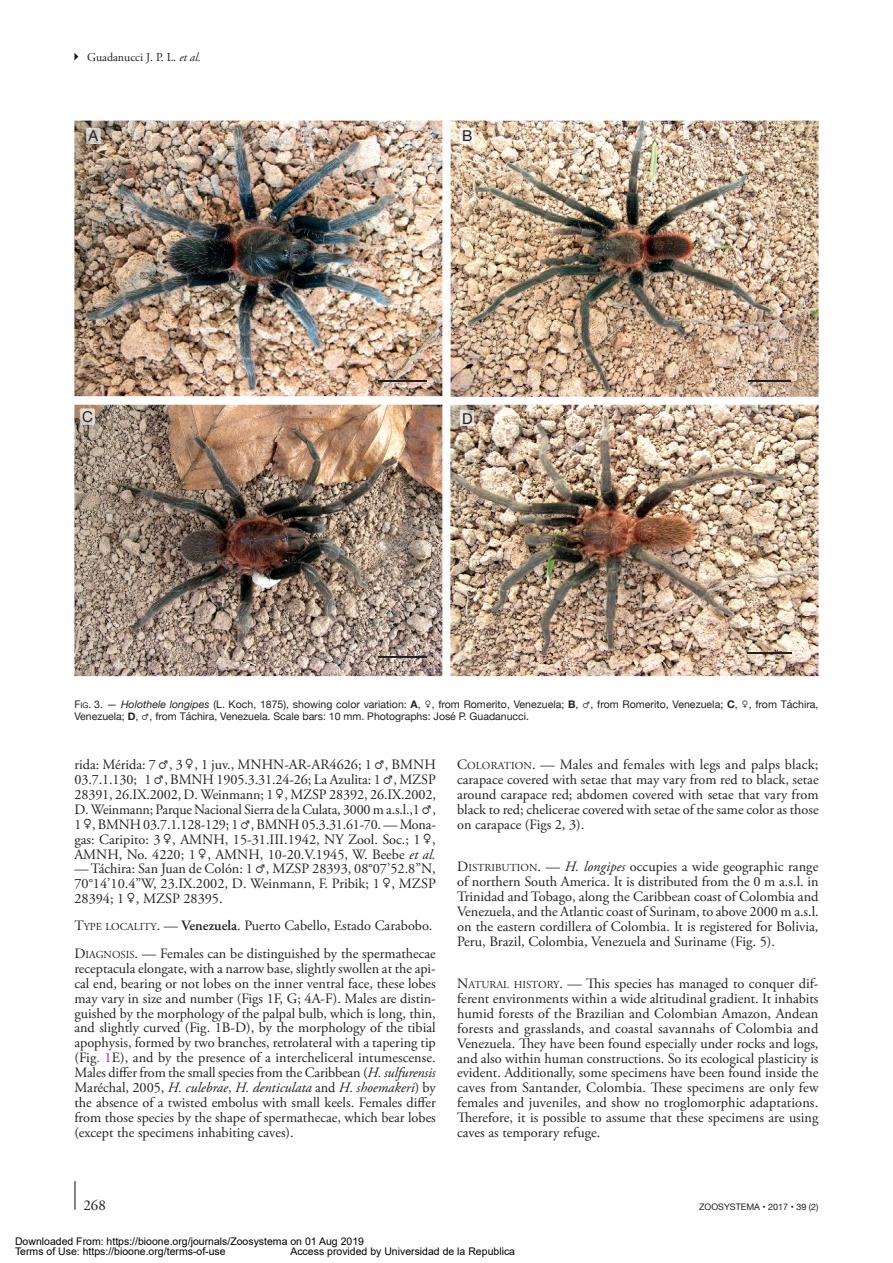
<style>
.page{position:relative;width:893px;height:1263px;background:#fff}
.page>*{position:absolute;margin:0;border:0;box-sizing:border-box;transform-origin:0 0}
.t1{font:15px "Helvetica Neue";color:#231f20}
.t2{font:15px "Adobe Garamond Pro";color:#231f20}
.t3{font:14.25px/14.9px "Adobe Garamond Pro";color:#231f20;text-align:justify}
.t4{font:12px "Adobe Garamond Pro";color:#231f20}
.t5{font:10.65px "Adobe Garamond";color:#231f20}
.t6{font:10.5px/12.8px "Helvetica Neue";letter-spacing:.005em;color:#231f20}
.t7{font:10.5px/10.5px "Arial";color:#000}
.t8{font:9px "Helvetica Neue";color:#231f20}
.s1{font-style:italic}
.s2{font-style:inherit}
.s3{font-size:7.8px}
.s4{font-weight:700}
.s5{font-size:14.25px}
.s6{font-family:"Adobe Garamond";font-size:10.65px}
.s7{font-weight:600}
.s8{color:#ed028c}
</style>
<div class="page">
<hr style="left:74px;top:1181px;width:2px;height:29px;background:#231f20">
<svg style="left:74px;top:53px;width:4px;height:8px"></svg>
<img style="left:74px;top:121px;width:745px;height:555px">
<img style="left:86px;top:128px;width:14px;height:16px">
<img style="left:460px;top:410px;width:14px;height:16px">
<img style="left:460px;top:128px;width:14px;height:16px">
<img style="left:81px;top:409px;width:13px;height:15px">
<hr style="left:378px;top:380px;width:49px;height:2px;background:#231f20">
<hr style="left:749px;top:380px;width:42px;height:2px;background:#231f20">
<hr style="left:378px;top:656px;width:48px;height:1px;background:#231f20">
<hr style="left:748px;top:652px;width:44px;height:2px;background:#231f20">
<p class="t4" style="left:87px;top:50px;width:115px">Guadanucci J. P. L. <span class="s1">et al.</span></p>
<p class="t1" style="left:89px;top:124px;width:11px">A</p>
<p class="t1" style="left:82px;top:406px;width:12px">C</p>
<p class="t1" style="left:462px;top:124px;width:12px">B</p>
<p class="t1" style="left:462px;top:408px;width:12px">D</p>
<p class="t6" style="left:74px;top:698px;width:746px"><span class="s2">F</span><span class="s3">ig</span><span class="s2">. 3</span>. — <span class="s1">Holothele longipes</span> (L. Koch, 1875), showing color variation: <span class="s4">A</span>, ♀, from Romerito, Venezuela; <span class="s4">B</span>, ♂, from Romerito, Venezuela; <span class="s4">C</span>, ♀, from Táchira,<br>Venezuela; <span class="s4">D</span>, ♂, from Táchira, Venezuela. Scale bars: 10 mm. Photographs: José P. Guadanucci.</p>
<p class="t3" style="left:74px;top:757px;width:363px">rida: Mérida: 7♂, 3♀, 1 juv., MNHN-AR-AR4626; 1♂, BMNH 03.7.1.130; 1♂, BMNH 1905.3.31.24-26; La Azulita: 1♂, MZSP 28391, 26.IX.2002, D. Weinmann; 1♀, MZSP 28392, 26.IX.2002, D. Weinmann; Parque Nacional Sierra de la Culata, 3000 m a.s.l.,1♂, 1♀, BMNH 03.7.1.128-129; 1♂, BMNH 05.3.31.61-70. — Mona&shy;gas: Caripito: 3♀, AMNH, 15-31.III.1942, NY Zool. Soc.; 1♀, AMNH, No. 4220; 1♀, AMNH, 10-20.V.1945, W. Beebe <span class="s1">et al.</span></p>
<p class="t3" style="left:74px;top:862px;width:363px">— Táchira: San Juan de Colón: 1♂, MZSP 28393, 08°07’52.8”N, 70°14’10.4”W, 23.IX.2002, D. Weinmann, F. Pribik; 1♀, MZSP 28394; 1♀, MZSP 28395.</p>
<p class="t5" style="left:74px;top:921px;width:60px"><span class="s5">T</span>YPE LO CALIT</p>
<p class="t3" style="left:151px;top:919px;width:283px"><span class="s6">Y</span>. — <span class="s7">Venezuela</span>. Puerto Cabello, Estado Carabobo.</p>
<p class="t5" style="left:74px;top:949px;width:37px"><span class="s5">D</span>IAGNOSIS</p>
<p class="t3" style="left:74px;top:946px;width:363px;text-indent:60px">. — Females can be distinguished by the spermathecae receptacula elongate, with a narrow base, slightly swollen at the api&shy;cal end, bearing or not lobes on the inner ventral face, these lobes may vary in size and number (Figs 1F, G; 4A-F). Males are distin&shy;guished by the morphology of the palpal bulb, which is long, thin, and slightly curved (Fig. 1B-D), by the morphology of the tibial apophysis, formed by two branches, retrolateral with a tapering tip (Fig<span class="s8">. 1</span>E), and by the presence of a intercheliceral intumescense.<br>Males differ from the small species from the Caribbean (<span class="s1">H. sulfurensis </span>Maréchal, 2005, <span class="s1">H. culebrae</span>, <span class="s1">H. denticulata</span> and <span class="s1">H. shoemakeri</span>) by the absence of a twisted embolus with small keels. Females differ from those species by the shape of spermathecae, which bear lobes (except the specimens inhabiting caves).</p>
<p class="t3" style="left:457px;top:758px;width:363px;text-indent:75px">. — Males and females with legs and palps black; carapace covered with setae that may vary from red to black, setae around carapace red; abdomen covered with setae that vary from black to red; chelicerae covered with setae of the same color as those on carapace (Figs 2, 3).</p>
<p class="t5" style="left:457px;top:862px;width:18px"><span class="s5">D</span>ISTRI</p>
<p class="t5" style="left:495px;top:862px;width:23px">BUTION</p>
<p class="t5" style="left:457px;top:760px;width:19px"><span class="s5">C</span>OLORATION</p>
<p class="t3" style="left:457px;top:860px;width:363px;text-indent:80px">. — <span class="s1">H. longipes</span> occupies a wide geographic range of northern South America. It is distributed from the 0 m a.s.l. in Trinidad and Tobago, along the Caribbean coast of Colombia and Venezuela, and the Atlantic coast of Surinam, to above 2000 m a.s.l. on the eastern cordillera of Colombia. It is registered for Bolivia, Peru, Brazil, Colombia, Venezuela and Suriname (Fig. 5).</p>
<p class="t5" style="left:457px;top:979px;width:40px"><span class="s5">N</span>ATURAL</p>
<p class="t5" style="left:514px;top:979px;width:8px">HISTOR</p>
<p class="t3" style="left:457px;top:977px;width:363px;text-indent:96px"><span class="s6">Y</span>. — This species has managed to conquer dif&shy;ferent environments within a wide altitudinal gradient. It inhabits humid forests of the Brazilian and Colombian Amazon, Andean forests and grasslands, and coastal savannahs of Colombia and Venezuela. They have been found especially under rocks and logs, and also within human constructions. So its ecological plasticity is evident. Additionally, some specimens have been found inside the caves from Santander, Colombia. These specimens are only few females and juveniles, and show no troglomorphic adaptations.<br>Therefore, it is possible to assume that these specimens are using caves as temporary refuge.</p>
<p class="t2" style="left:83px;top:1196px;width:24px">268</p>
<p class="t8" style="left:699px;top:1200px;width:121px">ZOOSYSTEMA • 2017 • 39 (2)</p>
<p class="t7" style="left:15px;top:1237px;width:351px">Downloaded From: https://bioone.org/journals/Zoosystema on 01 Aug 2019<br>Terms of Use: https://bioone.org/terms-of-use</p>
<p class="t7" style="left:290px;top:1247px;width:226px">Access provided by Universidad de la Republica</p>
</div>
